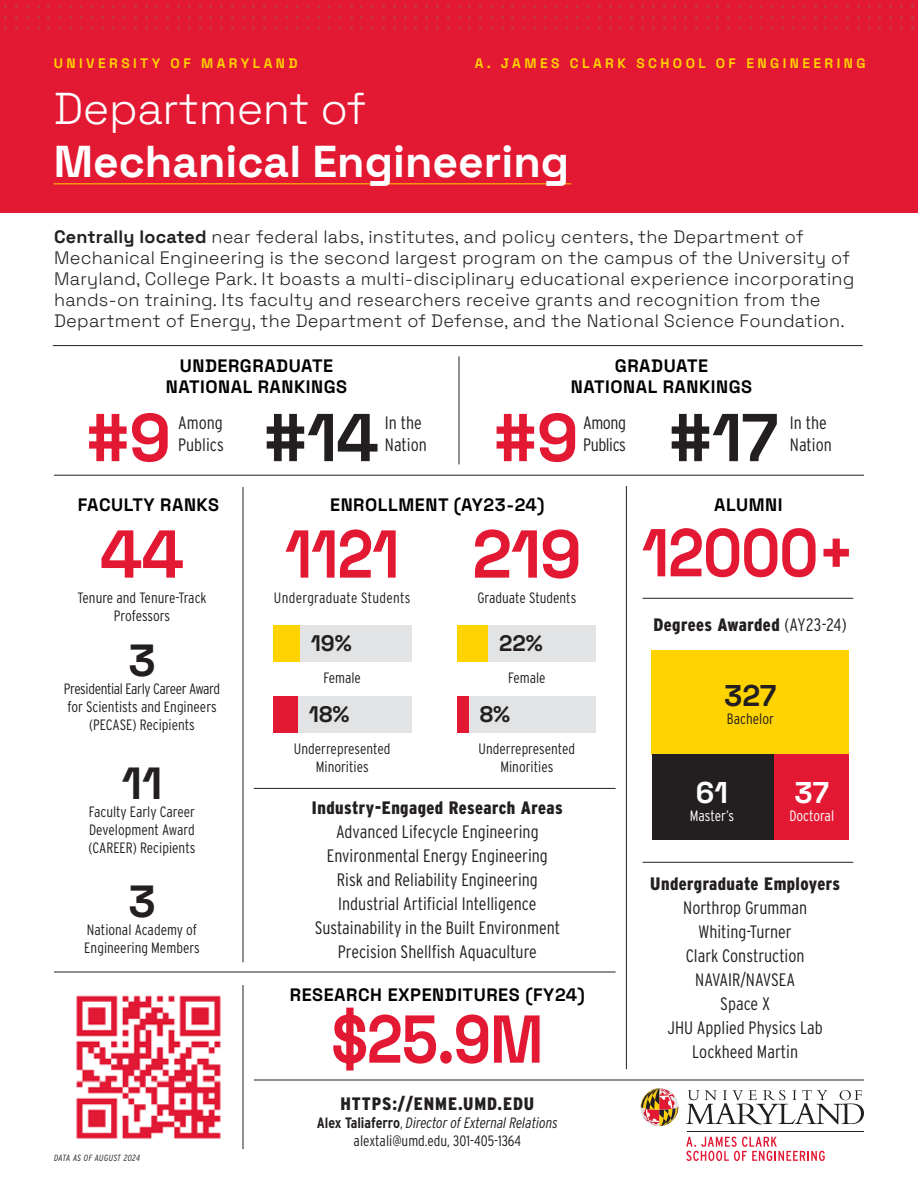
<style>
.page{position:relative;width:918px;height:1188px;background:#fff}
.page>*{position:absolute;margin:0;border:0;box-sizing:border-box;transform-origin:0 0}
.t1{font:700 67.5px "Space Grotesk";letter-spacing:-.02em;color:#e31933;scale:.9 1}
.t2{font:700 67.5px "Space Grotesk";letter-spacing:-.02em;color:#e31933}
.t3{font:700 67.5px "Space Grotesk";color:#231f20}
.t4{font:700 45px "Space Grotesk";color:#231f20}
.t5{font:700 44.55px "Space Grotesk";color:#fff}
.t6{font:300 44.55px "Space Grotesk";letter-spacing:-.01em;color:#fff}
.t7{font:700 30px "Space Grotesk";color:#fff}
.t8{font:700 30px "Space Grotesk";color:#231f20}
.t9{font:700 22.5px "Space Grotesk";color:#231f20}
.t10{font:300 18px/21px "Space Grotesk";letter-spacing:.01em;color:#231f20}
.t11{font:300 18px/24px "Interstate Condensed";color:#231f20}
.t12{font:700 18px/21px "Space Grotesk";letter-spacing:.03em;color:#000;text-align:center}
.t13{font:900 18px "Interstate Condensed";letter-spacing:.025em;color:#231f20}
.t14{font:900 18px "Interstate Condensed";letter-spacing:.05em;color:#231f20}
.t15{font:300 18px/21.6px "Interstate Condensed";letter-spacing:-.025em;color:#231f20}
.t16{font:300 15px/18px "Interstate Condensed";color:#231f20;text-align:center}
.t17{font:300 15px "Interstate Condensed";letter-spacing:.02em;color:#231f20}
.t18{font:300 15px "Interstate Condensed";color:#fff}
.t19{font:700 13.8px "Space Grotesk";letter-spacing:.25em;color:#ffd300}
.t20{font:italic 300 9px "Interstate Condensed";letter-spacing:.03em;color:#231f20}
.s1{font-weight:700}
.s2{font-style:italic}
.s3{font-weight:300}
</style>
<div class="page">
<div style="left:0;top:0;width:918px;height:213px;background:#e31933"></div>
<hr style="left:54px;top:183px;width:517px;height:1px;background:#ffd300">
<hr style="left:54px;top:475px;width:810px;height:1px;background:#231f20">
<hr style="left:254px;top:1080px;width:610px;height:1px;background:#231f20">
<hr style="left:254px;top:788px;width:362px;height:1px;background:#231f20">
<hr style="left:243px;top:487px;width:1px;height:475px;background:#231f20">
<hr style="left:626px;top:486px;width:1px;height:583px;background:#231f20">
<hr style="left:54px;top:972px;width:562px;height:1px;background:#231f20">
<div style="left:273px;top:625px;width:138px;height:37px;background:#e2e3e4"></div>
<div style="left:273px;top:696px;width:138px;height:37px;background:#e2e3e4"></div>
<div style="left:458px;top:625px;width:138px;height:37px;background:#e2e3e4"></div>
<div style="left:458px;top:696px;width:138px;height:37px;background:#e2e3e4"></div>
<div style="left:274px;top:625px;width:26px;height:37px;background:#ffd300"></div>
<div style="left:273px;top:696px;width:25px;height:37px;background:#e31933"></div>
<div style="left:458px;top:696px;width:11px;height:37px;background:#e31933"></div>
<div style="left:458px;top:625px;width:30px;height:37px;background:#ffd300"></div>
<svg style="left:641px;top:1088px;width:37px;height:38px"></svg>
<svg style="left:686px;top:1090px;width:178px;height:35px"></svg>
<hr style="left:687px;top:1131px;width:177px;height:1px;background:#231f20">
<svg style="left:686px;top:1137px;width:139px;height:24px"></svg>
<hr style="left:643px;top:598px;width:210px;height:1px;background:#231f20">
<hr style="left:643px;top:862px;width:210px;height:1px;background:#231f20">
<div style="left:652px;top:650px;width:197px;height:104px;background:#ffd300"></div>
<div style="left:652px;top:754px;width:123px;height:86px;background:#231f20"></div>
<div style="left:775px;top:754px;width:74px;height:86px;background:#e31933"></div>
<hr style="left:53px;top:345px;width:810px;height:1px;background:#231f20">
<hr style="left:459px;top:356px;width:1px;height:108px;background:#231f20">
<img style="left:76px;top:995px;width:145px;height:144px">
<hr style="left:243px;top:985px;width:1px;height:164px;background:#231f20">
<p class="t19" style="left:54px;top:53px;width:245px">UNIVERSITY OF MARYLAND</p>
<p class="t19" style="left:475px;top:53px;width:392px">A. JAMES CLARK SCHOOL OF ENGINEERING</p>
<h3 class="t6" style="left:54px;top:76px;width:314px">Department of</h3>
<h3 class="t5" style="left:54px;top:129px;width:517px">Mechanical Engineering</h3>
<p class="t10" style="left:54px;top:225px;width:802px"><span class="s1">Centrally located</span> near federal labs, institutes, and policy centers, the Department of Mechanical Engineering is the second largest program on the campus of the University of Maryland, College Park. It boasts a multi-disciplinary educational experience incorporating hands-on training. Its faculty and researchers receive grants and recognition from the Department of Energy, the Department of Defense, and the National Science Foundation.</p>
<p class="t12" style="left:166px;top:354px;width:183px">UNDERGRADUATE<br>NATIONAL RANKINGS</p>
<p class="t12" style="left:571px;top:354px;width:183px">GRADUATE<br>NATIONAL RANKINGS</p>
<h1 class="t3" style="left:669px;top:388px;width:111px">#17</h1>
<p class="t11" style="left:790px;top:412px;width:44px;line-height:21.6px">In the<br>Nation</p>
<h1 class="t2" style="left:86px;top:388px;width:86px">#9</h1>
<p class="t11" style="left:178px;top:412px;width:47px;line-height:21.6px">Among<br>Publics</p>
<h1 class="t2" style="left:494px;top:388px;width:86px">#9</h1>
<p class="t15" style="left:583px;top:412px;width:44px">Among<br>Publics</p>
<h1 class="t3" style="left:264px;top:388px;width:117px">#14</h1>
<p class="t11" style="left:385px;top:412px;width:44px;line-height:21.6px">In the<br>Nation</p>
<p class="t12" style="left:78px;top:493px;width:143px">FACULTY RANKS</p>
<h1 class="t2" style="left:100px;top:505px;width:86px">44</h1>
<p class="t16" style="left:77px;top:589px;width:131px">Tenure and Tenure-Track<br>Professors</p>
<h2 class="t4" style="left:128px;top:628px;width:29px">3</h2>
<p class="t16" style="left:64px;top:680px;width:158px">Presidential Early Career Award for Scientists and Engineers (PECASE) Recipients</p>
<h2 class="t4" style="left:122px;top:750px;width:42px">11</h2>
<p class="t16" style="left:89px;top:802px;width:108px;text-align:justify">Faculty Early Career Development Award (CAREER) Recipients</p>
<h2 class="t4" style="left:128px;top:869px;width:29px">3</h2>
<p class="t16" style="left:84px;top:921px;width:117px;text-align:left">National Academy of<br>Engineering Members</p>
<p class="t20" style="left:54px;top:1153px;width:88px">DATA AS OF AUGUST 2024</p>
<p class="t12" style="left:330px;top:493px;width:216px">ENROLLMENT (AY23-24)</p>
<h1 class="t1" style="left:285px;top:505px;width:129px">1121</h1>
<p class="t17" style="left:274px;top:589px;width:138px">Undergraduate Students</p>
<h1 class="t2" style="left:472px;top:505px;width:111px">219</h1>
<p class="t16" style="left:477px;top:589px;width:100px">Graduate Students</p>
<p class="t9" style="left:311px;top:627px;width:43px">19%</p>
<p class="t9" style="left:499px;top:627px;width:45px">22%</p>
<p class="t16" style="left:323px;top:668px;width:39px">Female</p>
<p class="t16" style="left:508px;top:668px;width:39px">Female</p>
<p class="t9" style="left:309px;top:698px;width:42px">18%</p>
<p class="t9" style="left:480px;top:698px;width:32px">8%</p>
<p class="t16" style="left:294px;top:739px;width:98px">Underrepresented<br>Minorities</p>
<p class="t16" style="left:479px;top:739px;width:98px">Underrepresented<br>Minorities</p>
<p class="t13" style="left:312px;top:797px;width:252px">Industry-Engaged Research Areas</p>
<p class="t11" style="left:315px;top:819px;width:247px;text-align:center">Advanced Lifecycle Engineering Environmental Energy Engineering Risk and Reliability Engineering Industrial Artificial Intelligence Sustainability in the Built Environment Precision Shellfish Aquaculture</p>
<p class="t12" style="left:290px;top:983px;width:297px">RESEARCH EXPENDITURES (FY24)</p>
<h1 class="t1" style="left:331px;top:990px;width:237px">$25.9M</h1>
<p class="t14" style="left:340px;top:1093px;width:195px">HTTPS://ENME.UMD.EDU</p>
<p class="t16" style="left:317px;top:1113px;width:243px"><span class="s1">Alex Taliaferro</span>, <span class="s2">Director of External Relations </span>alextali@umd.edu, 301-405-1364</p>
<p class="t12" style="left:714px;top:493px;width:70px">ALUMNI</p>
<h1 class="t1" style="left:642px;top:503px;width:238px">12000+</h1>
<p class="t13" style="left:653px;top:614px;width:195px">Degrees Awarded <span class="s3">(AY23-24)</span></p>
<h3 class="t8" style="left:724px;top:674px;width:54px">327</h3>
<p class="t16" style="left:727px;top:710px;width:48px">Bachelor</p>
<h3 class="t7" style="left:696px;top:771px;width:33px">61</h3>
<p class="t18" style="left:690px;top:807px;width:46px">Master’s</p>
<h3 class="t7" style="left:794px;top:771px;width:36px">37</h3>
<p class="t18" style="left:789px;top:807px;width:46px">Doctoral</p>
<p class="t13" style="left:650px;top:873px;width:191px">Undergraduate Employers</p>
<p class="t11" style="left:667px;top:895px;width:157px;text-align:center">Northrop Grumman<br>Whiting-Turner<br>Clark Construction<br>NAVAIR/NAVSEA<br>Space X<br>JHU Applied Physics Lab<br>Lockheed Martin</p>
</div>
